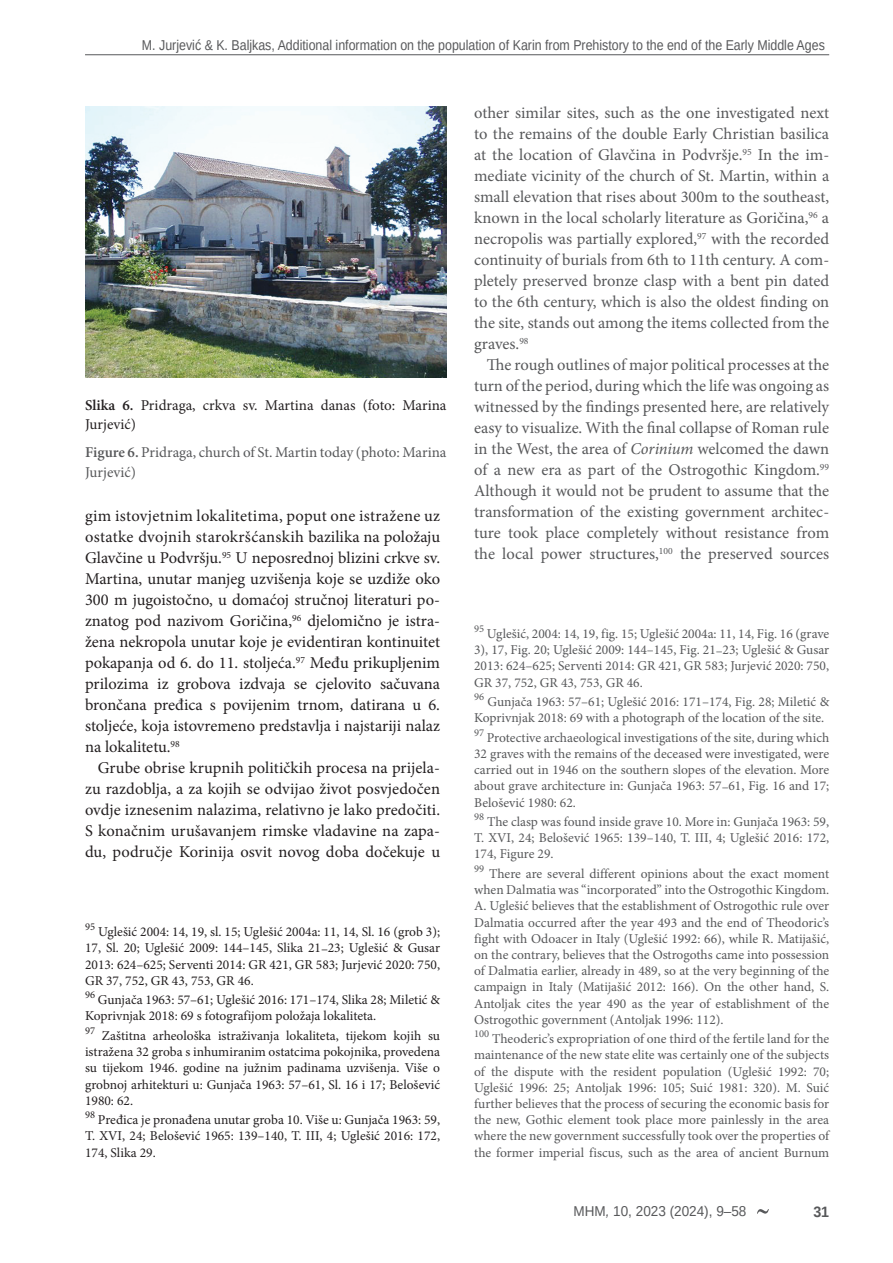
<style>
.page{position:relative;width:893px;height:1263px;background:#fff}
.page>*{position:absolute;margin:0;border:0;box-sizing:border-box;transform-origin:0 0}
.t1{font:16.5px/21px "Minion Pro";color:#57585a;text-align:justify}
.t2{font:16.5px/21px "Minion Pro";color:#231f20;text-align:justify}
.t3{font:15px/19.5px "Minion Pro";letter-spacing:-.005em;color:#57585a}
.t4{font:15px/19.5px "Minion Pro";color:#231f20}
.t5{font:700 15px "Arimo";color:#57585a;scale:.95 1}
.t6{font:14.25px "Arimo";color:#57585a;scale:.87 1}
.t7{font:14.25px "Arimo";color:#57585a;scale:.95 1}
.FUSNOTE_ENGLESKI{font:13.5px/16.2px "Minion Pro";color:#57585a;text-align:justify}
.FUSNOTE{font:13.5px/16.2px "Minion Pro";color:#231f20;text-align:justify}
.s1{font-weight:600}
.s2{font-style:italic}
</style>
<div class="page">
<hr style="left:85px;top:54px;width:744px;height:1px;background:#57585a">
<svg style="left:757px;top:1209px;width:12px;height:4px"></svg>
<img style="left:85px;top:106px;width:361px;height:271px">
<p class="t6" style="left:142px;top:36px;width:786px">M. Jurjević &amp; K. Baljkas, Additional information on the population of Karin from Prehistory to the end of the Early Middle Ages</p>
<p class="t4" style="left:85px;top:395px;width:363px"><span class="s1">Slika 6.</span> Pridraga, crkva sv. Martina danas (foto: Marina<br>Jurjević)</p>
<p class="t3" style="left:85px;top:443px;width:363px"><span class="s1">Figure 6.</span> Pridraga, church of St. Martin today (photo: Marina<br>Jurjević)</p>
<p class="t2" style="left:85px;top:506px;width:357px">gim istovjetnim lokalitetima, poput one istražene uz ostatke dvojnih starokršćanskih bazilika na položaju Glavčine u Podvršju.<sup>95</sup> U neposrednoj blizini crkve sv.<br>Martina, unutar manjeg uzvišenja koje se uzdiže oko 300 m jugoistočno, u domaćoj stručnoj literaturi po&shy;znatog pod nazivom Goričina,<sup>96</sup> djelomično je istra&shy;žena nekropola unutar koje je evidentiran kontinuitet pokapanja od 6. do 11. stoljeća.<sup>97</sup> Među prikupljenim prilozima iz grobova izdvaja se cjelovito sačuvana brončana pređica s povijenim trnom, datirana u 6. stoljeće, koja istovremeno predstavlja i najstariji nalaz na lokalitetu.<sup>98</sup></p>
<p class="t2" style="left:85px;top:758px;width:357px;text-indent:13px">Grube obrise krupnih političkih procesa na prijela&shy;zu razdoblja, a za kojih se odvijao život posvjedočen ovdje iznesenim nalazima, relativno je lako predočiti.<br>S konačnim urušavanjem rimske vladavine na zapa&shy;du, područje Korinija osvit novog doba dočekuje u</p>
<p class="FUSNOTE" style="left:85px;top:924px;width:357px"><sup>95</sup> Uglešić 2004: 14, 19, sl. 15; Uglešić 2004a: 11, 14, Sl. 16 (grob 3); 17, Sl. 20; Uglešić 2009: 144–145, Slika 21–23; Uglešić &amp; Gusar 2013: 624–625; Serventi 2014: GR 421, GR 583; Jurjević 2020: 750, GR 37, 752, GR 43, 753, GR 46.</p>
<p class="FUSNOTE" style="left:85px;top:992px;width:356px"><sup>96</sup> Gunjača 1963: 57–61; Uglešić 2016: 171–174, Slika 28; Miletić &amp;<br>Koprivnjak 2018: 69 s fotografijom položaja lokaliteta.</p>
<p class="FUSNOTE" style="left:85px;top:1027px;width:357px"><sup>97</sup> Zaštitna arheološka istraživanja lokaliteta, tijekom kojih su istražena 32 groba s inhumiranim ostatcima pokojnika, provedena su tijekom 1946. godine na južnim padinama uzvišenja. Više o grobnoj arhitekturi u: Gunjača 1963: 57–61, Sl. 16 i 17; Belošević 1980: 62.</p>
<p class="FUSNOTE" style="left:85px;top:1112px;width:357px"><sup>98</sup> Pređica je pronađena unutar groba 10. Više u: Gunjača 1963: 59, T. XVI, 24; Belošević 1965: 139–140, T. III, 4; Uglešić 2016: 172, 174, Slika 29.</p>
<p class="t1" style="left:474px;top:103px;width:357px">other similar sites, such as the one investigated next to the remains of the double Early Christian basilica at the location of Glavčina in Podvršje.<sup>95</sup> In the im&shy;mediate vicinity of the church of St. Martin, within a small elevation that rises about 300m to the southeast, known in the local scholarly literature as Goričina,<sup>96</sup> a necropolis was partially explored,<sup>97</sup> with the recorded continuity of burials from 6th to 11th century. A com&shy;pletely preserved bronze clasp with a bent pin dated to the 6th century, which is also the oldest finding on the site, stands out among the items collected from the graves.<sup>98</sup></p>
<p class="t1" style="left:474px;top:355px;width:357px;text-indent:13px">The rough outlines of major political processes at the turn of the period, during which the life was ongoing as witnessed by the findings presented here, are relatively easy to visualize. With the final collapse of Roman rule in the West, the area of <span class="s2">Corinium</span> welcomed the dawn of a new era as part of the Ostrogothic Kingdom.<sup>99<br></sup>Although it would not be prudent to assume that the transformation of the existing government architec&shy;ture took place completely without resistance from the local power structures,<sup>100</sup> the preserved sources</p>
<p class="FUSNOTE_ENGLESKI" style="left:474px;top:625px;width:357px"><sup>95</sup> Uglešić, 2004: 14, 19, fig. 15; Uglešić 2004a: 11, 14, Fig. 16 (grave 3), 17, Fig. 20; Uglešić 2009: 144–145, Fig. 21–23; Uglešić &amp; Gusar 2013: 624–625; Serventi 2014: GR 421, GR 583; Jurjević 2020: 750, GR 37, 752, GR 43, 753, GR 46.</p>
<p class="FUSNOTE_ENGLESKI" style="left:474px;top:694px;width:357px"><sup>96</sup> Gunjača 1963: 57–61; Uglešić 2016: 171–174, Fig. 28; Miletić &amp;<br>Koprivnjak 2018: 69 with a photograph of the location of the site.</p>
<p class="FUSNOTE_ENGLESKI" style="left:474px;top:729px;width:357px"><sup>97</sup> Protective archaeological investigations of the site, during which 32 graves with the remains of the deceased were investigated, were carried out in 1946 on the southern slopes of the elevation. More about grave architecture in: Gunjača 1963: 57–61, Fig. 16 and 17; Belošević 1980: 62.</p>
<p class="FUSNOTE_ENGLESKI" style="left:474px;top:814px;width:357px"><sup>98</sup> The clasp was found inside grave 10. More in: Gunjača 1963: 59, T. XVI, 24; Belošević 1965: 139–140, T. III, 4; Uglešić 2016: 172, 174, Figure 29.</p>
<p class="FUSNOTE_ENGLESKI" style="left:474px;top:865px;width:357px"><sup>99</sup> There are several different opinions about the exact moment when Dalmatia was “incorporated” into the Ostrogothic Kingdom.<br>A. Uglešić believes that the establishment of Ostrogothic rule over Dalmatia occurred after the year 493 and the end of Theodoric’s fight with Odoacer in Italy (Uglešić 1992: 66), while R. Matijašić, on the contrary, believes that the Ostrogoths came into possession of Dalmatia earlier, already in 489, so at the very beginning of the campaign in Italy (Matijašić 2012: 166). On the other hand, S.<br>Antoljak cites the year 490 as the year of establishment of the Ostrogothic government (Antoljak 1996: 112).</p>
<p class="FUSNOTE_ENGLESKI" style="left:474px;top:1031px;width:357px"><sup>100</sup> Theoderic’s expropriation of one third of the fertile land for the maintenance of the new state elite was certainly one of the subjects of the dispute with the resident population (Uglešić 1992: 70; Uglešić 1996: 25; Antoljak 1996: 105; Suić 1981: 320). M. Suić further believes that the process of securing the economic basis for the new, Gothic element took place more painlessly in the area where the new government successfully took over the properties of the former imperial fiscus, such as the area of ancient Burnum</p>
<p class="t7" style="left:573px;top:1202px;width:184px">MHM<span class="s2">,</span> 10, 2023 (2024), 9–58</p>
<p class="t5" style="left:813px;top:1201px;width:18px">31</p>
</div>
